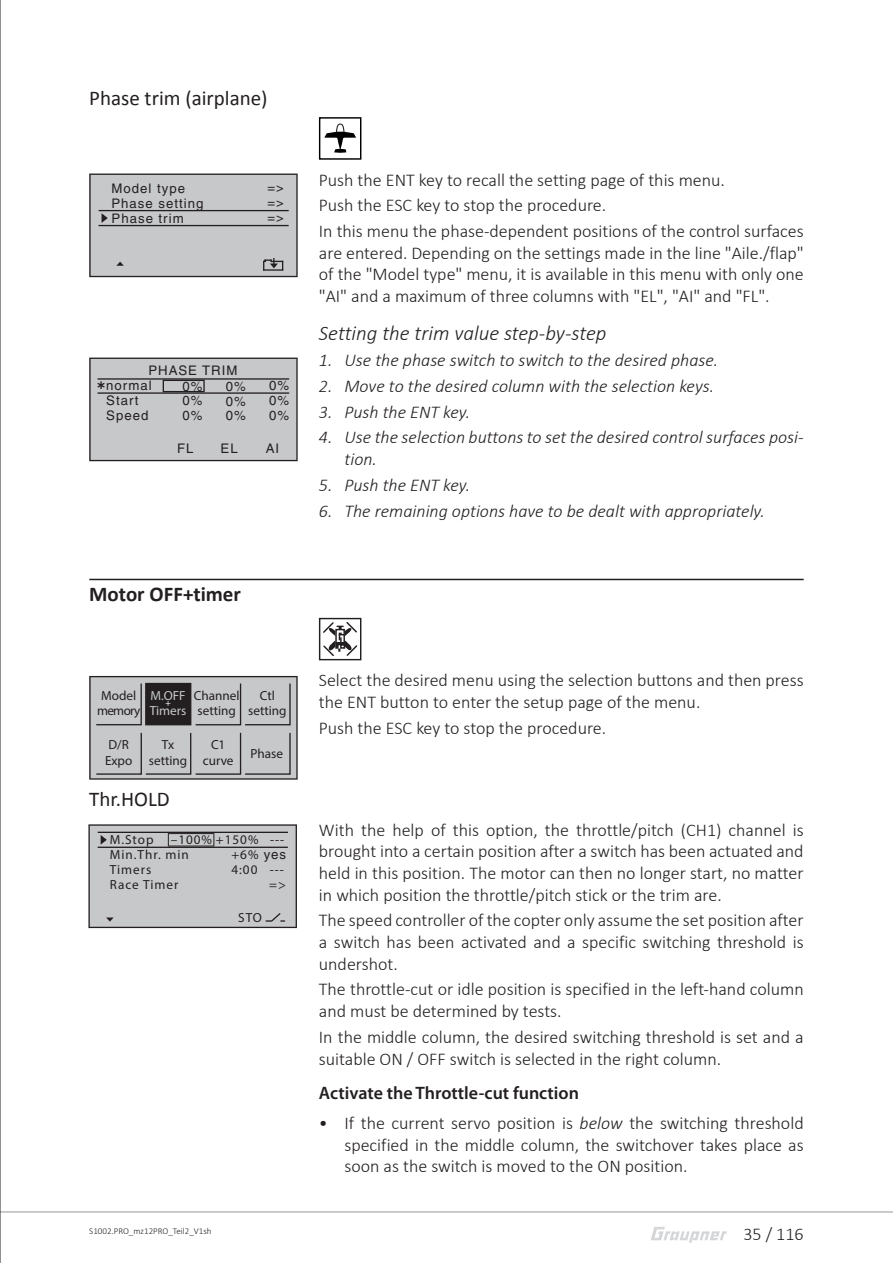
<style>
.page{position:relative;width:893px;height:1263px;background:#fff}
.page>*{position:absolute;margin:0;border:0;box-sizing:border-box;transform-origin:0 0}
.t1{font:italic 300 21px "Calibri";color:#231f20}
.t2{font:21px "Calibri";color:#231f20}
.t3{font:700 21px "Calibri";color:#231f20}
.t4{font:300 18px/21.6px "Calibri";color:#231f20}
.t5{font:italic 300 18px/21.6px "Calibri";color:#231f20}
.t6{font:600 18px "Myriad Pro";color:#231f20}
.t7{font:13.2px/15.9px "Myriad Pro";color:#231f20;text-align:center}
.t8{font:13.2px/15px "Helvetica";letter-spacing:.075em;color:#231f20}
.t9{font:13.2px "Myriad Pro";letter-spacing:.075em;color:#231f20}
.t10{font:13.2px/15.9px "Myriad Pro";letter-spacing:-.025em;color:#231f20;text-align:center}
.t11{font:13.2px/15.9px "Myriad Pro";color:#c7c8ca}
.t12{font:9.3px "Myriad Pro";color:#fff}
.t13{font:300 9px "Calibri";color:#231f20}
.s1{font-family:"Helvetica"}
.s2{font-style:italic}
</style>
<div class="page">
<hr style="left:0;top:1212px;width:893px;height:1px;background:#939598">
<svg style="left:651px;top:1227px;width:76px;height:16px"></svg>
<hr style="left:0;top:0;width:1px;height:1263px;background:#231f20">
<hr style="left:89px;top:579px;width:715px;height:1px;background:#231f20">
<div style="left:319px;top:117px;width:42px;height:43px;border:1px solid #000"></div>
<svg style="left:324px;top:123px;width:32px;height:30px"></svg>
<div style="left:319px;top:618px;width:42px;height:42px;border:1px solid #231f20"></div>
<svg style="left:323px;top:622px;width:35px;height:34px"></svg>
<svg style="left:89px;top:174px;width:209px;height:103px;background:#bcbdbf"></svg>
<svg style="left:89px;top:676px;width:209px;height:104px;background:#acacae"></svg>
<svg style="left:88px;top:824px;width:209px;height:104px;background:#bbbcbe"></svg>
<svg style="left:89px;top:358px;width:209px;height:103px;background:#bdbdbf"></svg>
<p class="t2" style="left:89px;top:85px;width:180px">Phase trim (airplane)</p>
<p class="t8" style="left:112px;top:181px;width:93px">Model type<br>Phase setting<br>Phase trim</p>
<p class="t8" style="left:267px;top:180px;width:18px;text-align:justify">=&gt; =&gt; =&gt;</p>
<p class="t8" style="left:106px;top:363px;width:133px;line-height:15.5px;text-indent:42px">PHASE TRIM normal</p>
<p class="t8" style="left:183px;top:378px;width:22px">0%</p>
<p class="t8" style="left:226px;top:378px;width:22px">0%</p>
<p class="t8" style="left:269px;top:378px;width:22px">0%</p>
<p class="t8" style="left:106px;top:393px;width:44px">Start<br>Speed</p>
<p class="t8" style="left:183px;top:393px;width:22px">0%</p>
<p class="t8" style="left:226px;top:393px;width:22px">0%</p>
<p class="t8" style="left:269px;top:393px;width:22px">0%</p>
<p class="t8" style="left:183px;top:408px;width:22px">0%</p>
<p class="t8" style="left:226px;top:408px;width:22px">0%</p>
<p class="t8" style="left:269px;top:408px;width:22px">0%</p>
<p class="t8" style="left:177px;top:441px;width:18px">FL</p>
<p class="t8" style="left:221px;top:441px;width:19px">EL</p>
<p class="t8" style="left:266px;top:441px;width:15px">AI</p>
<p class="t3" style="left:89px;top:581px;width:153px">Motor OFF+timer</p>
<p class="t10" style="left:97px;top:687px;width:45px">Model memory</p>
<p class="t7" style="left:105px;top:737px;width:29px;text-align:left">D/R<br>Expo</p>
<p class="t7" style="left:149px;top:737px;width:40px">Tx setting</p>
<p class="t11" style="left:150px;top:687px;width:38px">M.OFF<br>Timers</p>
<p class="t12" style="left:165px;top:697px;width:7px">+</p>
<p class="t7" style="left:194px;top:687px;width:47px;text-align:left">Channel setting</p>
<p class="t7" style="left:203px;top:737px;width:32px">C1 curve</p>
<p class="t2" style="left:89px;top:785px;width:82px">Thr.HOLD</p>
<p class="t7" style="left:248px;top:687px;width:40px">Ctl setting</p>
<p class="t7" style="left:251px;top:745px;width:34px">Phase</p>
<p class="t7" style="left:110px;top:831px;width:45px">M.Stop</p>
<p class="t7" style="left:171px;top:831px;width:89px">–100% +150%</p>
<p class="t7" style="left:231px;top:846px;width:56px">+6% <span class="s1">yes</span></p>
<p class="t7" style="left:270px;top:861px;width:16px">---</p>
<p class="t7" style="left:270px;top:831px;width:16px">---</p>
<p class="t9" style="left:110px;top:846px;width:81px">Min.Thr. min</p>
<p class="t7" style="left:110px;top:861px;width:43px">Timers</p>
<p class="t7" style="left:231px;top:861px;width:28px">4:00</p>
<p class="t9" style="left:110px;top:876px;width:70px">Race Timer</p>
<p class="t7" style="left:269px;top:876px;width:18px">=&gt;</p>
<p class="t7" style="left:238px;top:909px;width:25px">STO</p>
<p class="t13" style="left:89px;top:1225px;width:124px">S1002.PRO_mz12PRO_Teil2_V1sh</p>
<p class="t4" style="left:319px;top:166px;width:486px;line-height:25.8px">Push the ENT key to recall the setting page of this menu.<br>Push the ESC key to stop the procedure.<br>In this menu the phase-dependent positions of the control surfaces</p>
<p class="t4" style="left:319px;top:242px;width:486px;text-align:justify">are entered. Depending on the settings made in the line "Aile./flap" of the "Model type" menu, it is available in this menu with only one "AI" and a maximum of three columns with "EL", "AI" and "FL".</p>
<p class="t1" style="left:319px;top:320px;width:289px">Setting the trim value step-by-step</p>
<p class="t5" style="left:319px;top:349px;width:401px">1. Use the phase switch to switch to the desired phase.</p>
<p class="t5" style="left:319px;top:375px;width:397px">2. Move to the desired column with the selection keys.</p>
<p class="t5" style="left:319px;top:401px;width:153px">3. Push the ENT key.</p>
<p class="t5" style="left:344px;top:426px;width:461px;text-indent:-26px">4. Use the selection buttons to set the desired control surfaces posi&shy;tion.</p>
<p class="t5" style="left:319px;top:474px;width:153px">5. Push the ENT key.</p>
<p class="t5" style="left:319px;top:500px;width:448px">6. The remaining options have to be dealt with appropriately.</p>
<p class="t4" style="left:319px;top:669px;width:486px">Select the desired menu using the selection buttons and then press the ENT button to enter the setup page of the menu.</p>
<p class="t4" style="left:319px;top:717px;width:289px">Push the ESC key to stop the procedure.</p>
<p class="t4" style="left:319px;top:819px;width:486px;text-align:justify">With the help of this option, the throttle/pitch (CH1) channel is brought into a certain position after a switch has been actuated and held in this position. The motor can then no longer start, no matter in which position the throttle/pitch stick or the trim are.</p>
<p class="t4" style="left:319px;top:909px;width:486px;text-align:justify">The speed controller of the copter only assume the set position after a switch has been activated and a specific switching threshold is undershot.</p>
<p class="t4" style="left:319px;top:978px;width:486px">The throttle-cut or idle position is specified in the left-hand column and must be determined by tests.</p>
<p class="t4" style="left:319px;top:1026px;width:486px">In the middle column, the desired switching threshold is set and a suitable ON / OFF switch is selected in the right column.</p>
<p class="t6" style="left:319px;top:1081px;width:262px">Activate the Throttle-cut function</p>
<p class="t4" style="left:344px;top:1112px;width:461px;text-align:justify;text-indent:-26px">• If the current servo position is <span class="s2">below</span> the switching threshold specified in the middle column, the switchover takes place as soon as the switch is moved to the ON position.</p>
<p class="t4" style="left:743px;top:1223px;width:62px">35 / 116</p>
</div>
